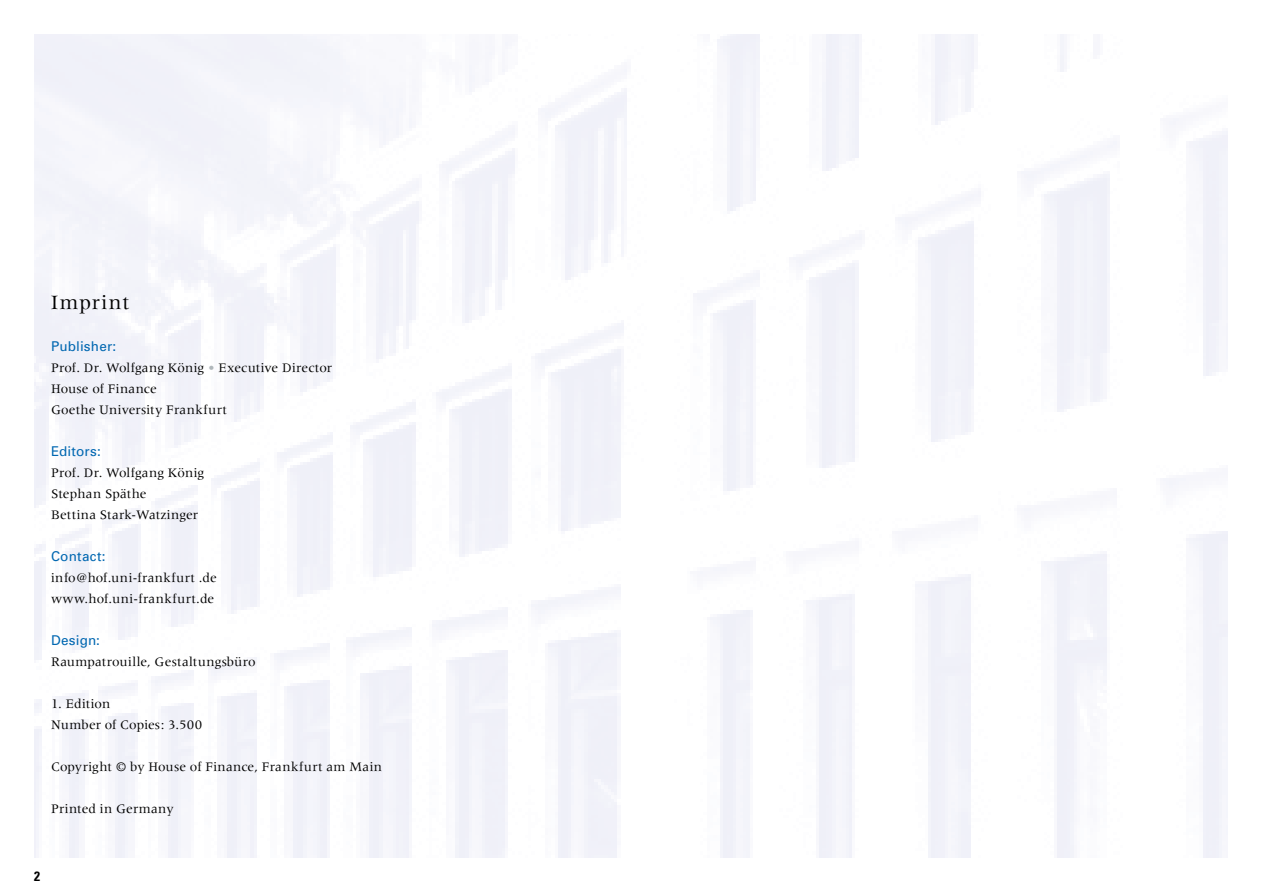
<style>
.page{position:relative;width:1263px;height:893px;background:#fff}
.page>*{position:absolute;margin:0;border:0;box-sizing:border-box;transform-origin:0 0}
.t1{font:21px "Meridien";letter-spacing:.06em;color:#000}
.t2{font:13.5px/21px "Meridien";letter-spacing:.015em;color:#000}
.t3{font:13.5px "Univers";letter-spacing:.01em;color:#0067b1}
.t4{font:13.5px "Meridien";letter-spacing:.035em;color:#000}
.t5{font:700 condensed 13.5px "Univers";color:#000}
.s1{color:#b0b7bb}
</style>
<div class="page">
<h1 class="t1" style="left:51px;top:294px;width:80px">Imprint</h1>
<p class="t3" style="left:51px;top:341px;width:67px">Publisher:</p>
<p class="t2" style="left:51px;top:358px;width:283px">Prof. Dr. Wolfgang König <span class="s1">•</span> Executive Director<br>House of Finance<br>Goethe University Frankfurt</p>
<p class="t3" style="left:51px;top:446px;width:51px">Editors:</p>
<p class="t2" style="left:51px;top:463px;width:155px">Prof. Dr. Wolfgang König<br>Stephan Späthe<br>Bettina Stark-Watzinger</p>
<p class="t3" style="left:51px;top:551px;width:56px">Contact:</p>
<p class="t2" style="left:51px;top:568px;width:167px">info@hof.uni-frankfurt .de www.hof.uni-frankfurt.de</p>
<p class="t3" style="left:51px;top:635px;width:51px">Design:</p>
<p class="t2" style="left:51px;top:652px;width:206px">Raumpatrouille, Gestaltungsbüro</p>
<p class="t2" style="left:51px;top:694px;width:153px">1. Edition<br>Number of Copies: 3.500</p>
<p class="t2" style="left:51px;top:757px;width:333px">Copyright © by House of Finance, Frankfurt am Main</p>
<p class="t4" style="left:51px;top:804px;width:124px">Printed in Germany</p>
<p class="t5" style="left:34px;top:871px;width:7px">2</p>
</div>
